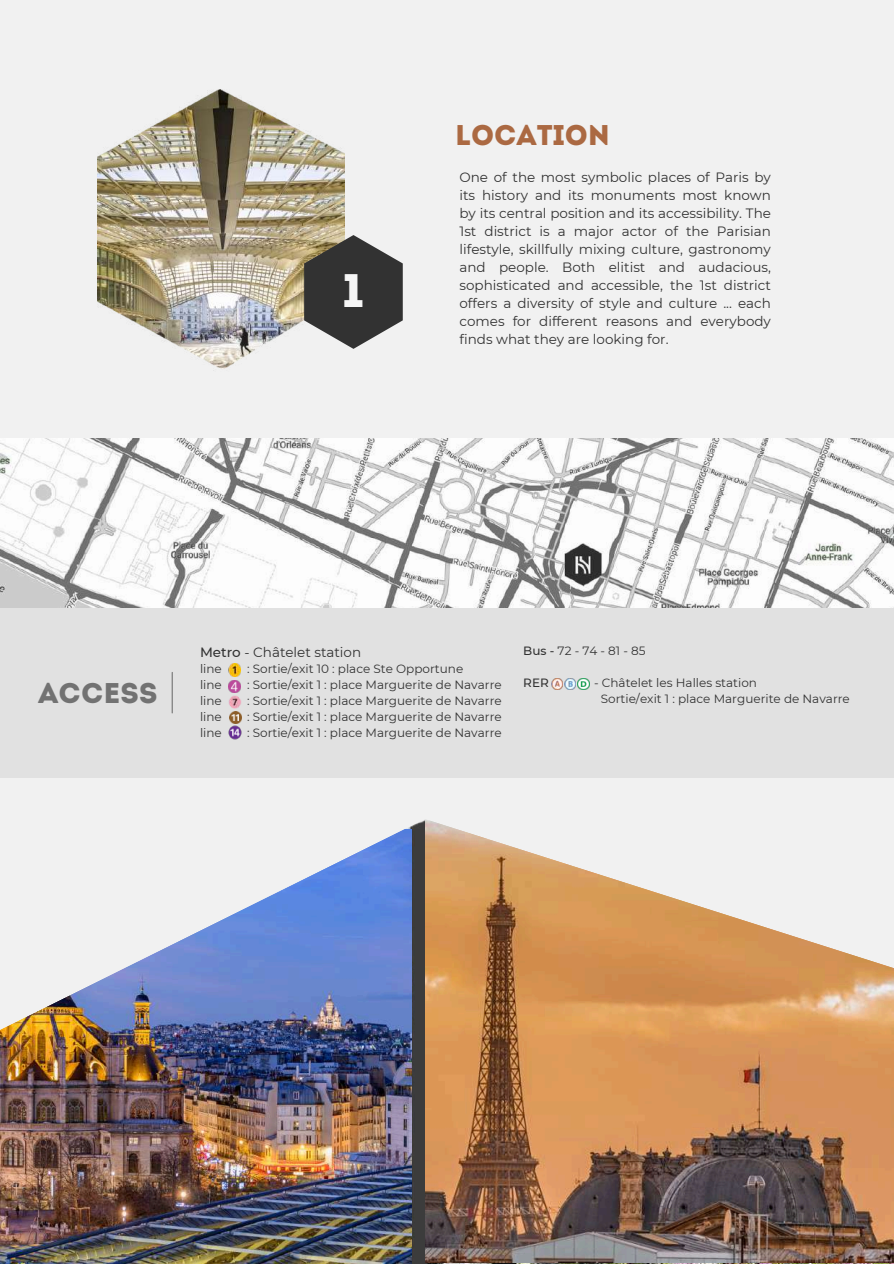
<style>
.page{position:relative;width:894px;height:1264px;background:#fff}
.page>*{position:absolute;margin:0;border:0;box-sizing:border-box;transform-origin:0 0}
.t1{font:46.95px "Intro";color:#f6f6f6}
.t2{font:28.5px "Intro";color:#ab6942}
.t3{font:28.5px "Intro";color:#727272}
.t4{font:13.5px/18px "Montserrat";color:#323232;text-align:justify}
.t5{font:12px "Montserrat";color:#323232}
.t6{font:500 12px "Montserrat";color:#323232}
.s1{font-weight:500}
</style>
<div class="page">
<div style="left:0;top:0;width:893px;height:1263px;background:#f1f1f1"></div>
<img style="left:98px;top:89px;width:246px;height:282px">
<svg style="left:304px;top:235px;width:98px;height:114px"></svg>
<img style="left:0;top:1090px;width:411px;height:173px">
<img style="left:425px;top:1001px;width:468px;height:261px">
<svg style="left:446px;top:777px;width:447px;height:224px"></svg>
<img style="left:0;top:568px;width:446px;height:522px">
<img style="left:1px;top:438px;width:892px;height:170px">
<div style="left:1px;top:608px;width:892px;height:169px;background:#e1e1e1"></div>
<hr style="left:172px;top:672px;width:1px;height:41px;background:#727272">
<img style="left:228px;top:695px;width:13px;height:14px">
<svg style="left:228px;top:663px;width:13px;height:29px"></svg>
<svg style="left:229px;top:711px;width:12px;height:12px"></svg>
<img style="left:228px;top:725px;width:14px;height:15px">
<svg style="left:551px;top:678px;width:38px;height:11px"></svg>
<h1 class="t1" style="left:343px;top:272px;width:22px">1</h1>
<h2 class="t2" style="left:455px;top:123px;width:156px">LOCATION</h2>
<p class="t4" style="left:459px;top:168px;width:313px">One of the most symbolic places of Paris by its history and its monuments most known by its central position and its accessibility. The 1st district is a major actor of the Parisian lifestyle, skillfully mixing culture, gastronomy and people. Both elitist and audacious, sophisticated and accessible, the 1st district offers a diversity of style and culture ... each comes for different reasons and everybody finds what they are looking for.</p>
<p class="t5" style="left:523px;top:643px;width:124px"><span class="s1">Bus-</span>72-74-81-85</p>
<p class="t6" style="left:523px;top:675px;width:27px">RER</p>
<p class="t5" style="left:594px;top:675px;width:164px">- Châtelet les Halles station</p>
<p class="t4" style="left:200px;top:642px;width:163px"><span class="s1">Metro</span> - Châtelet station</p>
<p class="t5" style="left:200px;top:661px;width:23px">line</p>
<p class="t5" style="left:247px;top:661px;width:218px">: Sortie/exit 10 : place Ste Opportune</p>
<p class="t5" style="left:200px;top:677px;width:23px">line</p>
<p class="t5" style="left:247px;top:677px;width:256px">: Sortie/exit 1 : place Marguerite de Navarre</p>
<p class="t5" style="left:200px;top:693px;width:23px">line</p>
<p class="t5" style="left:247px;top:693px;width:256px">: Sortie/exit 1 : place Marguerite de Navarre</p>
<p class="t5" style="left:200px;top:709px;width:23px">line</p>
<p class="t5" style="left:247px;top:709px;width:256px">: Sortie/exit 1 : place Marguerite de Navarre</p>
<p class="t5" style="left:200px;top:725px;width:23px">line</p>
<p class="t5" style="left:247px;top:725px;width:256px">: Sortie/exit 1 : place Marguerite de Navarre</p>
<h2 class="t3" style="left:38px;top:682px;width:121px">ACCESS</h2>
<p class="t5" style="left:600px;top:691px;width:250px">Sortie/exit 1 : place Marguerite de Navarre</p>
</div>
